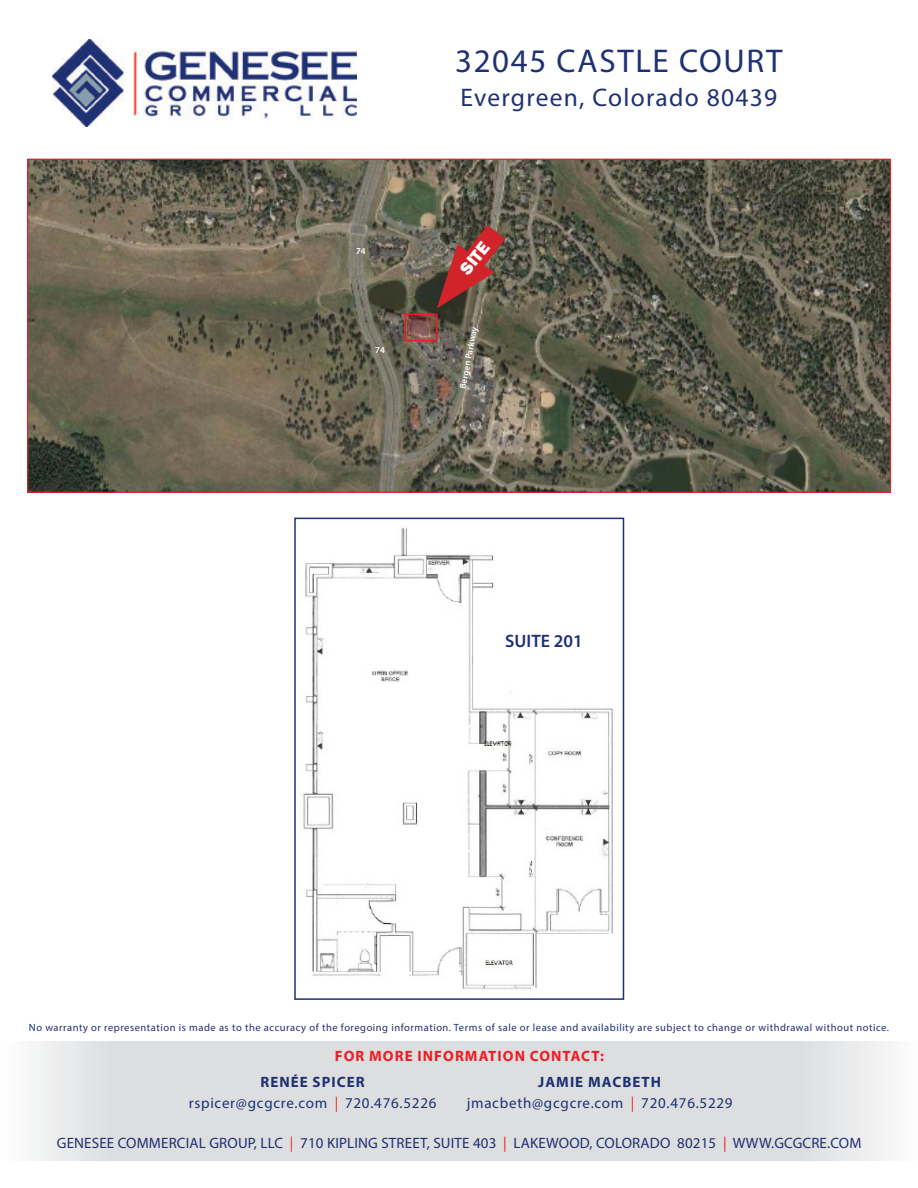
<style>
.page{position:relative;width:918px;height:1188px;background:#fff}
.page>*{position:absolute;margin:0;border:0;box-sizing:border-box;transform-origin:0 0}
.t1{font:33px "Myriad Pro";letter-spacing:.05em;color:#1e3173}
.t2{font:25.5px "Myriad Pro";letter-spacing:.05em;color:#1e3173}
.t3{font:600 18px "Myriad Pro";color:#1e3173}
.t4{font:800 18px "Franklin Gothic";color:#fff}
.t5{font:15px "Myriad Pro";letter-spacing:.01em;color:#1e3173}
.t6{font:15px "Myriad Pro";letter-spacing:.05em;color:#1e3173}
.t7{font:700 15px "Myriad Pro";letter-spacing:.07em;color:#ee1d23}
.t8{font:700 15px "Myriad Pro";letter-spacing:.07em;color:#1e3173}
.t9{font:10.5px "Myriad Pro";letter-spacing:.05em;color:#1e3173}
.t10{font:600 9px "Myriad Pro";color:#fff}
.s1{color:#ee1d23}
</style>
<div class="page">
<svg style="left:33px;top:1042px;width:857px;height:119px;background:#dfe0e2"></svg>
<img style="left:29px;top:161px;width:860px;height:330px">
<img style="left:303px;top:527px;width:310px;height:463px">
<div style="left:294px;top:518px;width:330px;height:482px;border:2px solid #1e3173"></div>
<div style="left:405px;top:314px;width:32px;height:28px;border:2px solid #ee1d23"></div>
<svg style="left:405px;top:314px;width:32px;height:27px"></svg>
<svg style="left:429px;top:201px;width:99px;height:108px;background:#744f44"></svg>
<img style="left:53px;top:39px;width:303px;height:88px">
<p class="t1" style="left:455px;top:41px;width:329px">32045 CASTLE COURT</p>
<p class="t2" style="left:461px;top:82px;width:318px">Evergreen, Colorado 80439</p>
<p class="t10" style="left:356px;top:245px;width:11px">74</p>
<p class="t4" style="left:454px;top:265px;width:37px;rotate:-51deg">SITE</p>
<p class="t10" style="left:375px;top:345px;width:11px">74</p>
<p class="t10" style="left:457px;top:387px;width:64px;rotate:-79deg">Bergen Parkway</p>
<p class="t3" style="left:505px;top:629px;width:79px">SUITE 201</p>
<p class="t9" style="left:29px;top:1021px;width:862px">No warranty or representation is made as to the accuracy of the foregoing information. Terms of sale or lease and availability are subject to change or withdrawal without notice.</p>
<p class="t7" style="left:335px;top:1046px;width:271px">FOR MORE INFORMATION CONTACT:</p>
<p class="t8" style="left:261px;top:1072px;width:106px">RENÉE SPICER</p>
<p class="t6" style="left:189px;top:1094px;width:249px">rspicer@gcgcre.com <span class="s1">|</span> 720.476.5226</p>
<p class="t8" style="left:538px;top:1072px;width:125px">JAMIE MACBETH</p>
<p class="t6" style="left:467px;top:1094px;width:267px">jmacbeth@gcgcre.com <span class="s1">|</span> 720.476.5229</p>
<p class="t5" style="left:57px;top:1134px;width:806px">GENESEE COMMERCIAL GROUP, LLC <span class="s1">|</span> 710 KIPLING STREET, SUITE 403 <span class="s1">|</span> LAKEWOOD, COLORADO 80215 <span class="s1">|</span> WWW.GCGCRE.COM</p>
</div>
